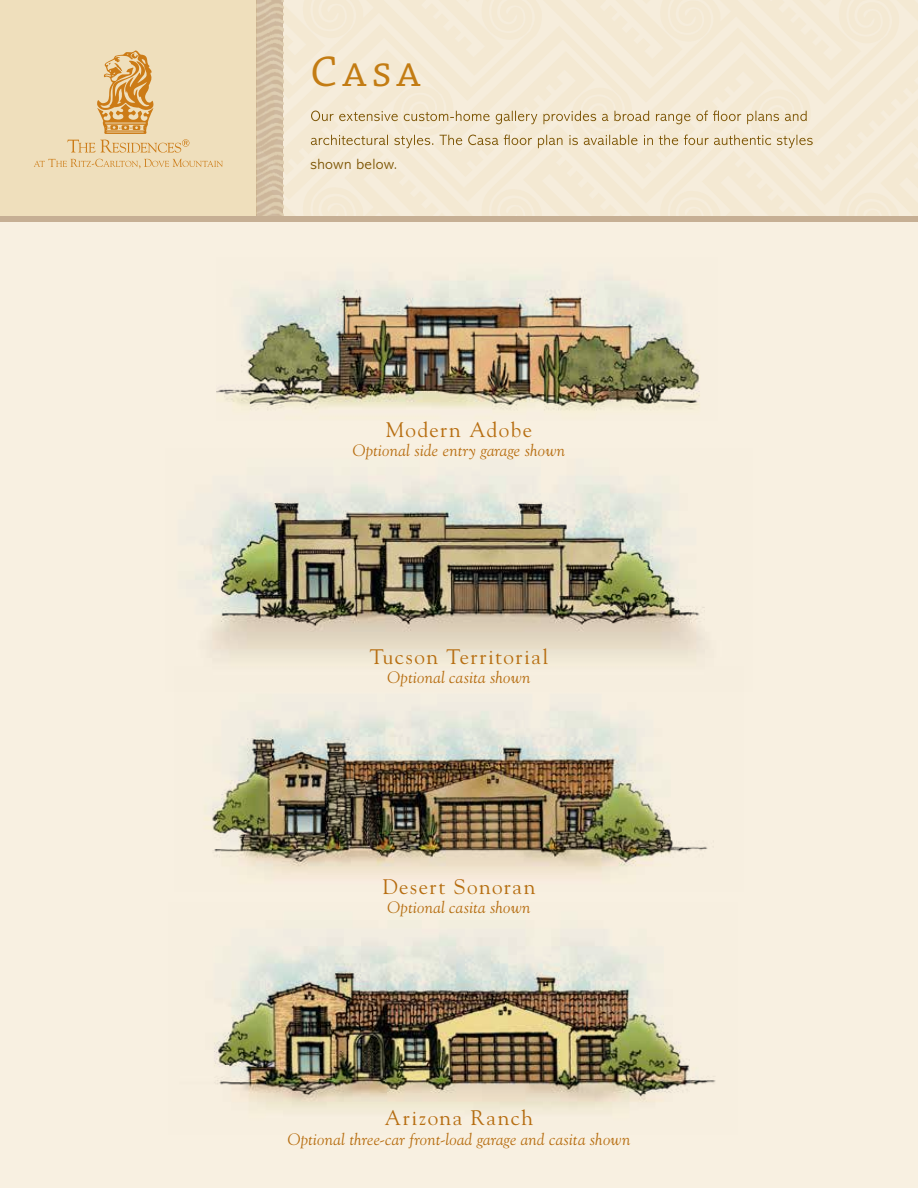
<style>
.page{position:relative;width:918px;height:1188px;background:#f8f0e1}
.page>*{position:absolute;margin:0;border:0;box-sizing:border-box;transform-origin:0 0}
.t1{font:45px "Chaparral Pro";color:#c37c13}
.t2{font:21px "Goudy Std";letter-spacing:.075em;color:#b76e11}
.t3{font:italic 16.5px "Goudy Std";letter-spacing:.015em;color:#b76e11}
.t4{font:300 15px "Abadi MT Std";letter-spacing:.015em;color:#7a5200}
</style>
<div class="page">
<div style="left:0;top:216px;width:918px;height:5px;background:#c6af94"></div>
<img style="left:195px;top:475px;width:510px;height:186px">
<svg style="left:0;top:0;width:918px;height:216px"></svg>
<img style="left:205px;top:708px;width:503px;height:167px">
<img style="left:214px;top:934px;width:502px;height:176px">
<img style="left:217px;top:276px;width:483px;height:135px">
<p class="t1" style="left:310px;top:47px;width:112px">Casa</p>
<p class="t4" style="left:310px;top:156px;width:88px">shown below.</p>
<p class="t2" style="left:386px;top:416px;width:148px">Modern Adobe</p>
<p class="t3" style="left:353px;top:440px;width:214px">Optional side entry garage shown</p>
<p class="t2" style="left:370px;top:643px;width:180px">Tucson Territorial</p>
<p class="t3" style="left:388px;top:668px;width:144px">Optional casita shown</p>
<p class="t2" style="left:382px;top:873px;width:155px">Desert Sonoran</p>
<p class="t3" style="left:388px;top:897px;width:144px">Optional casita shown</p>
<p class="t2" style="left:385px;top:1105px;width:150px">Arizona Ranch</p>
<p class="t3" style="left:288px;top:1129px;width:344px">Optional three-car front-load garage and casita shown</p>
</div>
